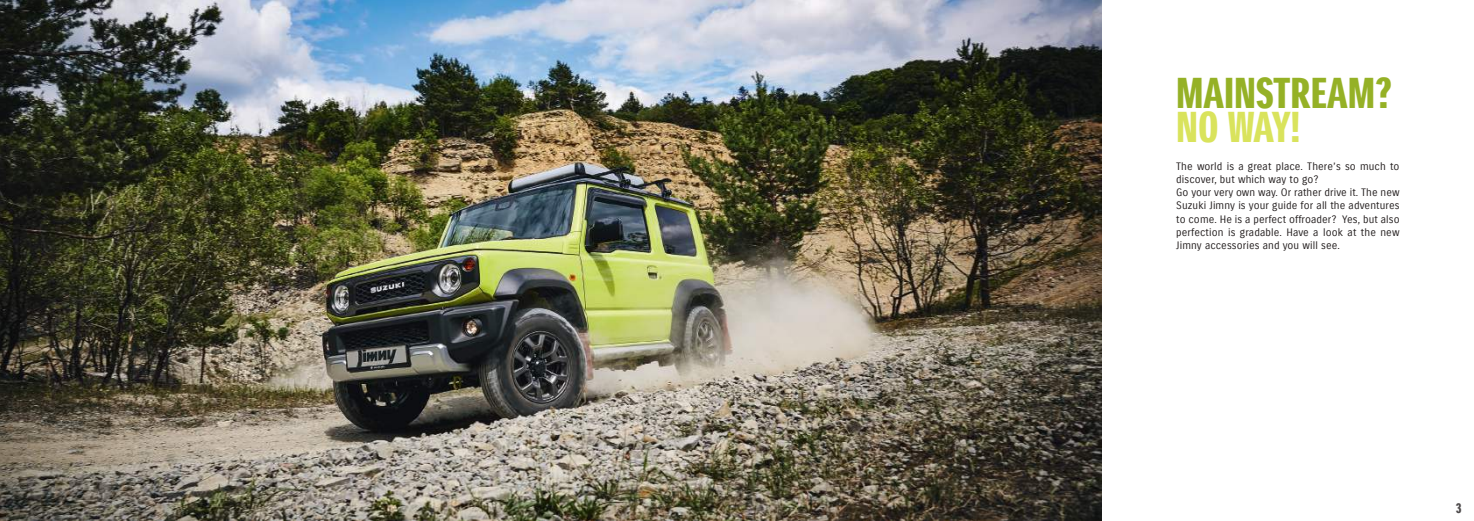
<style>
.page{position:relative;width:1474px;height:521px;background:#fff}
.page>*{position:absolute;margin:0;border:0;box-sizing:border-box;transform-origin:0 0}
.t1{font:42px "Suzuki PRO Headline";color:#95b126}
.t2{font:42px "Suzuki PRO Headline";color:#d9e35c}
.t3{font:14px "Suzuki PRO Headline";color:#4e4b4c}
.t4{font:10.5px/13.1px "Suzuki PRO Regular";letter-spacing:.01em;color:#241f1f}
</style>
<div class="page">
<img style="left:0;top:0;width:1101px;height:521px">
<h1 class="t1" style="left:1176px;top:68px;width:217px">MAINSTREAM?</h1>
<h1 class="t2" style="left:1176px;top:102px;width:125px">NO WAY!</h1>
<p class="t4" style="left:1176px;top:160px;width:225px">The world is a great place. There’s so much to discover, but which way to go?<br>Go your very own way. Or rather drive it. The new Suzuki Jimny is your guide for all the adventures to come. He is a perfect offroader? Yes, but also perfection is gradable. Have a look at the new Jimny accessories and you will see.</p>
<h2 class="t3" style="left:1455px;top:499px;width:7px">3</h2>
</div>
